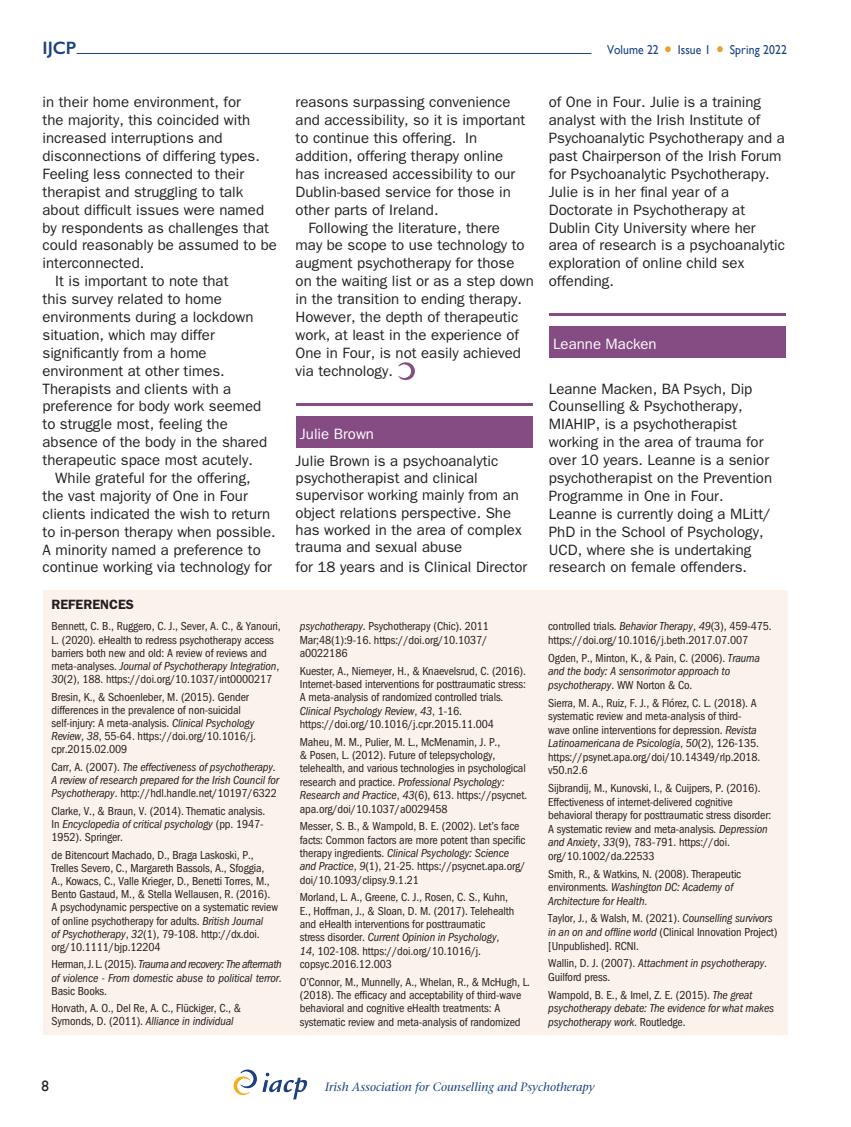
<style>
.page{position:relative;width:851px;height:1127px;background:#fff}
.page>*{position:absolute;margin:0;border:0;box-sizing:border-box;transform-origin:0 0}
.t1{font:600 18px "Gill Sans";color:#1a4282}
.BODY_-_Indent{font:15px/17.9px "ITC Franklin Gothic Std";color:#231f20}
.BODY_-_Middle{font:15px/17.9px "ITC Franklin Gothic Std";color:#231f20}
.ARTICLE_-_Biog_Title{font:15px "ITC Franklin Gothic Std";color:#fff}
.t2{font:15px "Gill Sans";color:#231f20}
.ARTICLE_-_Refs_Title{font:600 13.5px "ITC Franklin Gothic Std";color:#231f20}
.t3{font:12.9px "Gill Sans";color:#1a4282;scale:.91 1}
.REFERENCES_-_2022{font:condensed 12px/13.4px "ITC Franklin Gothic Std";letter-spacing:-.01em;color:#231f20}
.REFERENCES_-_2022-2{font:italic condensed 12px/13.2px "ITC Franklin Gothic Std";letter-spacing:-.01em;color:#231f20}
.t4{font:italic 12px "Stone Serif LT";color:#1a4282}
.s1{font-family:"Century Schoolbook BT";font-style:italic;font-size:21px;color:#ea9f2d}
.s2{font-style:italic}
.s3{font-style:normal}
</style>
<div class="page">
<img style="left:233px;top:1069px;width:74px;height:30px">
<img style="left:398px;top:362px;width:17px;height:18px">
<div style="left:295px;top:416px;width:237px;height:31px;background:#854b83"></div>
<hr style="left:295px;top:403px;width:237px;height:2px;background:#854b83">
<div style="left:548px;top:327px;width:237px;height:31px;background:#854b83"></div>
<hr style="left:549px;top:314px;width:236px;height:2px;background:#854b83">
<div style="left:43px;top:590px;width:744px;height:445px;background:#fbf3eb"></div>
<hr style="left:77px;top:53px;width:514px;height:1px;background:#1a4282">
<h1 class="t1" style="left:43px;top:37px;width:35px">IJCP</h1>
<p class="t3" style="left:607px;top:42px;width:199px">Volume 22 <span class="s1">•</span> Issue 1 <span class="s1">•</span> Spring 2022</p>
<p class="BODY_-_Indent" style="left:43px;top:93px;width:236px">in their home environment, for<br>the majority, this coincided with increased interruptions and disconnections of differing types.<br>Feeling less connected to their therapist and struggling to talk about difficult issues were named by respondents as challenges that could reasonably be assumed to be interconnected.</p>
<p class="BODY_-_Indent" style="left:43px;top:272px;width:226px;text-indent:13px">It is important to note that<br>this survey related to home environments during a lockdown situation, which may differ significantly from a home environment at other times.<br>Therapists and clients with a preference for body work seemed to struggle most, feeling the absence of the body in the shared therapeutic space most acutely.</p>
<p class="BODY_-_Indent" style="left:43px;top:469px;width:235px;text-indent:13px">While grateful for the offering,<br>the vast majority of One in Four clients indicated the wish to return to in-person therapy when possible.<br>A minority named a preference to continue working via technology for</p>
<p class="ARTICLE_-_Refs_Title" style="left:52px;top:596px;width:84px">REFERENCES</p>
<p class="REFERENCES_-_2022" style="left:52px;top:620px;width:230px">Bennett, C. B., Ruggero, C. J., Sever, A. C., &amp; Yanouri, L. (2020). eHealth to redress psychotherapy access barriers both new and old: A review of reviews and meta-analyses. <span class="s2">Journal of Psychotherapy Integration</span>, <span class="s2">30</span>(2), 188. https://doi.org/10.1037/int0000217</p>
<p class="REFERENCES_-_2022" style="left:52px;top:690px;width:206px">Bresin, K., &amp; Schoenleber, M. (2015). Gender differences in the prevalence of non-suicidal self-injury: A meta-analysis. <span class="s2">Clinical Psychology Review</span>, <span class="s2">38</span>, 55-64. https://doi.org/10.1016/j. cpr.2015.02.009</p>
<p class="REFERENCES_-_2022-2" style="left:52px;top:760px;width:229px"><span class="s3">Carr, A. (2007).</span> The effectiveness of psychotherapy.<br>A review of research prepared for the Irish Council for<br>Psychotherapy<span class="s3">. http://hdl.handle.net/10197/6322</span></p>
<p class="REFERENCES_-_2022" style="left:52px;top:804px;width:215px">Clarke, V., &amp; Braun, V. (2014). Thematic analysis.<br>In <span class="s2">Encyclopedia of critical psychology</span> (pp. 1947-<br>1952). Springer.</p>
<p class="REFERENCES_-_2022" style="left:52px;top:848px;width:228px">de Bitencourt Machado, D., Braga Laskoski, P., Trelles Severo, C., Margareth Bassols, A., Sfoggia, A., Kowacs, C., Valle Krieger, D., Benetti Torres, M., Bento Gastaud, M., &amp; Stella Wellausen, R. (2016).<br>A psychodynamic perspective on a systematic review of online psychotherapy for adults. <span class="s2">British Journal<br>of Psychotherapy</span>, <span class="s2">32</span>(1), 79-108. http://dx.doi. org/10.1111/bjp.12204</p>
<p class="REFERENCES_-_2022-2" style="left:52px;top:958px;width:232px;text-align:justify"><span class="s3">Herman, J. L. (2015).</span> Trauma and recovery: The aftermath of violence - From domestic abuse to political terror.<br><span class="s3">Basic Books.</span></p>
<p class="REFERENCES_-_2022" style="left:52px;top:1002px;width:191px">Horvath, A. O., Del Re, A. C., Flückiger, C., &amp;<br>Symonds, D. (2011). <span class="s2">Alliance in individual</span></p>
<p class="BODY_-_Indent" style="left:295px;top:93px;width:231px">reasons surpassing convenience and accessibility, so it is important to continue this offering. In addition, offering therapy online has increased accessibility to our<br>Dublin-based service for those in other parts of Ireland.</p>
<p class="BODY_-_Indent" style="left:295px;top:219px;width:240px;text-indent:13px">Following the literature, there<br>may be scope to use technology to augment psychotherapy for those on the waiting list or as a step down in the transition to ending therapy.<br>However, the depth of therapeutic work, at least in the experience of<br>One in Four, is not easily achieved via technology.</p>
<p class="ARTICLE_-_Biog_Title" style="left:300px;top:425px;width:76px">Julie Brown</p>
<p class="BODY_-_Middle" style="left:295px;top:452px;width:227px;line-height:17.2px">Julie Brown is a psychoanalytic psychotherapist and clinical supervisor working mainly from an object relations perspective. She has worked in the area of complex trauma and sexual abuse</p>
<p class="BODY_-_Middle" style="left:295px;top:558px;width:233px">for 18 years and is Clinical Director</p>
<p class="REFERENCES_-_2022" style="left:300px;top:620px;width:191px"><span class="s2">psychotherapy.</span> Psychotherapy (Chic). 2011<br>Mar;48(1):9-16. https://doi.org/10.1037/ a0022186</p>
<p class="REFERENCES_-_2022" style="left:300px;top:664px;width:228px">Kuester, A., Niemeyer, H., &amp; Knaevelsrud, C. (2016).<br>Internet-based interventions for posttraumatic stress:<br>A meta-analysis of randomized controlled trials.<br><span class="s2">Clinical Psychology Review</span>, <span class="s2">43</span>, 1-16. https://doi.org/10.1016/j.cpr.2015.11.004</p>
<p class="REFERENCES_-_2022" style="left:300px;top:735px;width:229px">Maheu, M. M., Pulier, M. L., McMenamin, J. P.,<br>&amp; Posen, L. (2012). Future of telepsychology, telehealth, and various technologies in psychological research and practice. <span class="s2">Professional Psychology:<br>Research and Practice</span>, <span class="s2">43</span>(6), 613. https://psycnet. apa.org/doi/10.1037/a0029458</p>
<p class="REFERENCES_-_2022" style="left:300px;top:819px;width:227px">Messer, S. B., &amp; Wampold, B. E. (2002). Let’s face facts: Common factors are more potent than specific therapy ingredients. <span class="s2">Clinical Psychology: Science and Practice</span>, <span class="s2">9</span>(1), 21-25. https://psycnet.apa.org/ doi/10.1093/clipsy.9.1.21</p>
<p class="REFERENCES_-_2022" style="left:300px;top:891px;width:216px">Morland, L. A., Greene, C. J., Rosen, C. S., Kuhn, E., Hoffman, J., &amp; Sloan, D. M. (2017). Telehealth and eHealth interventions for posttraumatic<br>stress disorder. <span class="s2">Current Opinion in Psychology</span>, <span class="s2">14</span>, 102-108. https://doi.org/10.1016/j. copsyc.2016.12.003</p>
<p class="REFERENCES_-_2022" style="left:300px;top:975px;width:232px">O’Connor, M., Munnelly, A., Whelan, R., &amp; McHugh, L. (2018). The efficacy and acceptability of third-wave behavioral and cognitive eHealth treatments: A systematic review and meta-analysis of randomized</p>
<p class="BODY_-_Middle" style="left:548px;top:93px;width:238px">of One in Four. Julie is a training analyst with the Irish Institute of<br>Psychoanalytic Psychotherapy and a past Chairperson of the Irish Forum for Psychoanalytic Psychotherapy.<br>Julie is in her final year of a<br>Doctorate in Psychotherapy at<br>Dublin City University where her area of research is a psychoanalytic exploration of online child sex offending.</p>
<p class="ARTICLE_-_Biog_Title" style="left:553px;top:335px;width:105px">Leanne Macken</p>
<p class="BODY_-_Middle" style="left:548px;top:380px;width:225px">Leanne Macken, BA Psych, Dip<br>Counselling &amp; Psychotherapy,<br>MIAHIP, is a psychotherapist working in the area of trauma for over 10 years. Leanne is a senior psychotherapist on the Prevention<br>Programme in One in Four.<br>Leanne is currently doing a MLitt/<br>PhD in the School of Psychology,<br>UCD, where she is undertaking research on female offenders.</p>
<p class="REFERENCES_-_2022" style="left:548px;top:620px;width:225px">controlled trials. <span class="s2">Behavior Therapy</span>, <span class="s2">49</span>(3), 459-475. https://doi.org/10.1016/j.beth.2017.07.007</p>
<p class="REFERENCES_-_2022-2" style="left:548px;top:651px;width:213px"><span class="s3">Ogden, P., Minton, K., &amp; Pain, C. (2006).</span> Trauma and the body: A sensorimotor approach to psychotherapy<span class="s3">. WW Norton &amp; Co.</span></p>
<p class="REFERENCES_-_2022" style="left:548px;top:696px;width:214px">Sierra, M. A., Ruiz, F. J., &amp; Flórez, C. L. (2018). A systematic review and meta-analysis of third&shy;wave online interventions for depression. <span class="s2">Revista Latinoamericana de Psicología</span>, <span class="s2">50</span>(2), 126-135. https://psynet.apa.org/doi/10.14349/rlp.2018. v50.n2.6</p>
<p class="REFERENCES_-_2022" style="left:548px;top:781px;width:224px">Sijbrandij, M., Kunovski, I., &amp; Cuijpers, P. (2016).<br>Effectiveness of internet-delivered cognitive behavioral therapy for posttraumatic stress disorder:<br>A systematic review and meta-analysis. <span class="s2">Depression and Anxiety</span>, <span class="s2">33</span>(9), 783-791. https://doi. org/10.1002/da.22533</p>
<p class="REFERENCES_-_2022" style="left:548px;top:867px;width:194px">Smith, R., &amp; Watkins, N. (2008). Therapeutic environments. <span class="s2">Washington DC: Academy of<br>Architecture for Health</span>.</p>
<p class="REFERENCES_-_2022" style="left:548px;top:912px;width:231px">Taylor, J., &amp; Walsh, M. (2021). <span class="s2">Counselling survivors in an on and offline world</span> (Clinical Innovation Project) [Unpublished]. RCNI.</p>
<p class="REFERENCES_-_2022" style="left:548px;top:957px;width:220px">Wallin, D. J. (2007). <span class="s2">Attachment in psychotherapy</span>.<br>Guilford press.</p>
<p class="REFERENCES_-_2022-2" style="left:548px;top:988px;width:227px"><span class="s3">Wampold, B. E., &amp; Imel, Z. E. (2015).</span> The great psychotherapy debate: The evidence for what makes psychotherapy work<span class="s3">. Routledge.</span></p>
<p class="t2" style="left:41px;top:1077px;width:9px">8</p>
<p class="t4" style="left:325px;top:1080px;width:271px">Irish Association for Counselling and Psychotherapy</p>
</div>
